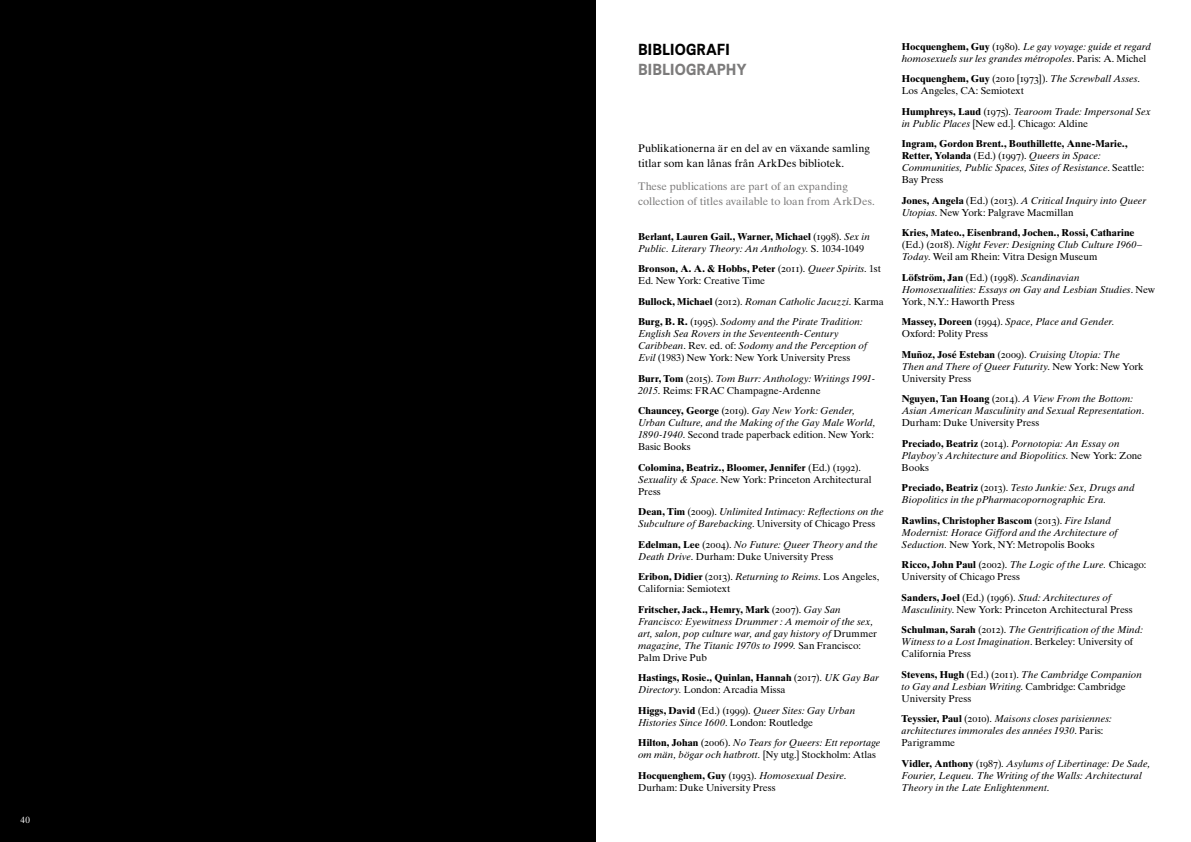
<style>
.page{position:relative;width:1191px;height:842px;background:#fff}
.page>*{position:absolute;margin:0;border:0;box-sizing:border-box;transform-origin:0 0}
.t1{font:700 16px "Brezel Grotesk";letter-spacing:-.005em;color:#7c7b7b}
.t2{font:700 16px "Brezel Grotesk";letter-spacing:-.005em;color:#000}
.t3{font:11px/14.5px "Times Ten LT Std";letter-spacing:-.005em;color:#7c7b7b}
.t4{font:11px/14.5px "Times Ten LT Std";letter-spacing:-.005em;color:#000}
.t5{font:italic 10px/12px "Times Ten LT Std";letter-spacing:.005em;color:#000}
.t6{font:10px/12px "Times Ten LT Std";letter-spacing:-.015em;color:#000}
.t7{font:700 10px/12px "Times Ten LT Std";letter-spacing:.005em;color:#000}
.t8{font:10px/12px "Times Ten LT Std";letter-spacing:.01em;color:#000}
.t9{font:9px "Times Ten LT Std";color:#fff}
.s1{font-weight:700;font-style:normal}
.s2{font-style:normal}
.s3{font-weight:700}
.s4{font-style:italic}
.s5{font-style:inherit}
.s6{font-size:7px}
.s7{font-weight:400}
.s8{font-weight:400;font-style:italic}
</style>
<div class="page">
<div style="left:0;top:0;width:595px;height:842px;background:#000"></div>
<p class="t9" style="left:21px;top:814px;width:11px">40</p>
<h1 class="t2" style="left:638px;top:39px;width:94px">BIBLIOGRAFI</h1>
<h1 class="t1" style="left:638px;top:59px;width:110px">BIBLIOGRAPHY</h1>
<p class="t4" style="left:638px;top:141px;width:233px">Publikationerna är en del av en växande samling titlar som kan lånas från ArkDes bibliotek.</p>
<p class="t3" style="left:638px;top:179px;width:238px">These publications are part of an expanding collection of titles available to loan from ArkDes.</p>
<p class="t5" style="left:638px;top:230px;width:233px"><span class="s1">Berlant, Lauren Gail., Warner, Michael</span> <span class="s2">(1998).</span> Sex in<br>Public. Literary Theory: An Anthology. <span class="s2">S. 1034-1049</span></p>
<p class="t6" style="left:638px;top:263px;width:244px"><span class="s3">Bronson, A. A. &amp; Hobbs, Peter</span> (2011). <span class="s4">Queer Spirits</span>. 1st<br>Ed. New York: Creative Time</p>
<p class="t5" style="left:638px;top:291px;width:247px;line-height:20.5px"><span class="s1">Bullock, Michael</span> <span class="s2">(2012).</span> Roman Catholic Jacuzzi<span class="s2">. Karma<br></span><span class="s1">Burg, B. R.</span> <span class="s2">(1995).</span> Sodomy and the Pirate Tradition:</p>
<p class="t5" style="left:638px;top:328px;width:231px">English Sea Rovers in the Seventeenth-Century<br>Caribbean<span class="s2">. Rev. ed. of:</span> Sodomy and the Perception of<br>Evil <span class="s2">(1983) New York: New York University Press</span></p>
<p class="t8" style="left:638px;top:372px;width:238px"><span class="s3">Burr, Tom</span> (2015). <span class="s4">Tom Burr: Anthology: Writings 1991-<br>2015</span>. Reims: FRAC Champagne-Ardenne</p>
<p class="t5" style="left:638px;top:405px;width:239px"><span class="s1">Chauncey, George</span> <span class="s2">(2019).</span> Gay New York: Gender, Urban Culture, and the Making of the Gay Male World, 1890-1940<span class="s2">. Second trade paperback edition. New York:<br>Basic Books</span></p>
<p class="t6" style="left:638px;top:461px;width:235px"><span class="s3">Colomina, Beatriz., Bloomer, Jennifer</span> (Ed.) (1992).<br><span class="s4">Sexuality &amp; Space</span>. New York: Princeton Architectural<br>Press</p>
<p class="t5" style="left:638px;top:506px;width:247px"><span class="s1">Dean, Tim</span> <span class="s2">(2009).</span> Unlimited Intimacy: Reflections on the<br>Subculture of Barebacking<span class="s2">. University of Chicago Press</span></p>
<p class="t5" style="left:638px;top:538px;width:241px"><span class="s1">Edelman, Lee</span> <span class="s2">(2004).</span> No Future: Queer Theory and the<br>Death Drive<span class="s2">. Durham: Duke University Press</span></p>
<p class="t6" style="left:638px;top:571px;width:243px"><span class="s3">Eribon, Didier</span> (2013). <span class="s4">Returning to Reims</span>. Los Angeles,<br>California: Semiotext</p>
<p class="t5" style="left:638px;top:603px;width:240px"><span class="s1">Fritscher, Jack., Hemry, Mark</span> <span class="s2">(2007).</span> Gay San Francisco: Eyewitness Drummer : A memoir of the sex, art, salon, pop culture war, and gay history of <span class="s2">Drummer </span>magazine, The Titanic <span class="s5">1970</span><span class="s6">s</span> to <span class="s5">1999</span>. <span class="s2">San Francisco:<br>Palm Drive Pub</span></p>
<p class="t7" style="left:638px;top:672px;width:243px">Hastings, Rosie., Quinlan, Hannah <span class="s7">(2017).</span> <span class="s8">UK Gay Bar<br>Directory.</span> <span class="s7">London: Arcadia Missa</span></p>
<p class="t5" style="left:638px;top:704px;width:219px"><span class="s1">Higgs, David</span> <span class="s2">(Ed.) (1999).</span> Queer Sites: Gay Urban<br>Histories Since 1600<span class="s2">. London: Routledge</span></p>
<p class="t5" style="left:638px;top:737px;width:244px"><span class="s1">Hilton, Johan</span> <span class="s2">(2006).</span> No Tears for Queers: Ett reportage om män, bögar och hatbrott. <span class="s2">[Ny utg.] Stockholm: Atlas</span></p>
<p class="t6" style="left:638px;top:769px;width:210px"><span class="s3">Hocquenghem, Guy</span> (1993). <span class="s4">Homosexual Desire</span>.<br>Durham: Duke University Press</p>
<p class="t5" style="left:901px;top:40px;width:251px"><span class="s1">Hocquenghem, Guy</span> <span class="s2">(1980).</span> Le gay voyage: guide et regard homosexuels sur les grandes métropoles<span class="s2">. Paris: A. Michel</span></p>
<p class="t6" style="left:901px;top:73px;width:240px"><span class="s3">Hocquenghem, Guy</span> (2010 [1973]). <span class="s4">The Screwball Asses</span>.<br>Los Angeles, CA: Semiotext</p>
<p class="t5" style="left:901px;top:105px;width:250px"><span class="s1">Humphreys, Laud</span> <span class="s2">(1975).</span> Tearoom Trade: Impersonal Sex in Public Places <span class="s2">[New ed.]. Chicago: Aldine</span></p>
<p class="t7" style="left:901px;top:138px;width:244px">Ingram, Gordon Brent., Bouthillette, Anne-Marie., Retter, Yolanda <span class="s7">(Ed.) (1997).</span> <span class="s8">Queers in Space:<br>Communities, Public Spaces, Sites of Resistance</span><span class="s7">. Seattle:<br>Bay Press</span></p>
<p class="t6" style="left:901px;top:194px;width:246px"><span class="s3">Jones, Angela</span> (Ed.) (2013). <span class="s4">A Critical Inquiry into Queer<br>Utopias</span>. New York: Palgrave Macmillan</p>
<p class="t7" style="left:901px;top:227px;width:242px">Kries, Mateo., Eisenbrand, Jochen., Rossi, Catharine <span class="s7">(Ed.) (2018).</span> <span class="s8">Night Fever: Designing Club Culture</span> <span class="s8">1960</span><span class="s8">–<br>Today</span><span class="s7">. Weil am Rhein: Vitra Design Museum</span></p>
<p class="t5" style="left:901px;top:271px;width:255px"><span class="s1">Löfström, Jan</span> <span class="s2">(Ed.) (1998).</span> Scandinavian<br>Homosexualities: Essays on Gay and Lesbian Studies<span class="s2">. New<br>York, N.Y.: Haworth Press</span></p>
<p class="t6" style="left:901px;top:316px;width:214px"><span class="s3">Massey, Doreen</span> (1994). <span class="s4">Space, Place and Gender.<br></span>Oxford: Polity Press</p>
<p class="t5" style="left:901px;top:348px;width:244px"><span class="s1">Muñoz, José Esteban</span> <span class="s2">(2009).</span> Cruising Utopia: The<br>Then and There of Queer Futurity<span class="s2">. New York: New York<br>University Press</span></p>
<p class="t5" style="left:901px;top:393px;width:244px"><span class="s1">Nguyen, Tan Hoang</span> <span class="s2">(2014).</span> A View From the Bottom:<br>Asian American Masculinity and Sexual Representation<span class="s2">.<br>Durham: Duke University Press</span></p>
<p class="t5" style="left:901px;top:437px;width:242px"><span class="s1">Preciado, Beatriz</span> <span class="s2">(2014).</span> Pornotopia: An Essay on<br>Playboy’s Architecture and Biopolitics. <span class="s2">New York: Zone<br>Books</span></p>
<p class="t5" style="left:901px;top:482px;width:234px"><span class="s1">Preciado, Beatriz</span> <span class="s2">(2013).</span> Testo Junkie: Sex, Drugs and<br>Biopolitics in the pPharmacopornographic Era.</p>
<p class="t5" style="left:901px;top:514px;width:217px"><span class="s1">Rawlins, Christopher Bascom</span> <span class="s2">(2013).</span> Fire Island<br>Modernist: Horace Gifford and the Architecture of<br>Seduction. <span class="s2">New York, NY: Metropolis Books</span></p>
<p class="t6" style="left:901px;top:559px;width:246px"><span class="s3">Ricco, John Paul</span> (2002). <span class="s4">The Logic of the Lure.</span> Chicago:<br>University of Chicago Press</p>
<p class="t6" style="left:901px;top:591px;width:233px"><span class="s3">Sanders, Joel</span> (Ed.) (1996). <span class="s4">Stud: Architectures of<br>Masculinity</span>. New York: Princeton Architectural Press</p>
<p class="t5" style="left:901px;top:624px;width:243px"><span class="s1">Schulman, Sarah</span> <span class="s2">(2012).</span> The Gentrification of the Mind:<br>Witness to a Lost Imagination<span class="s2">. Berkeley: University of<br>California Press</span></p>
<p class="t6" style="left:901px;top:668px;width:242px"><span class="s3">Stevens, Hugh</span> (Ed.) (2011). <span class="s4">The Cambridge Companion to Gay and Lesbian Writing</span>. Cambridge: Cambridge<br>University Press</p>
<p class="t5" style="left:901px;top:713px;width:212px"><span class="s1">Teyssier, Paul</span> <span class="s2">(2010).</span> Maisons closes parisiennes: architectures immorales des années 1930<span class="s2">. Paris:<br>Parigramme</span></p>
<p class="t5" style="left:901px;top:757px;width:250px"><span class="s1">Vidler, Anthony</span> <span class="s2">(1987).</span> Asylums of Libertinage: De Sade,<br>Fourier, Lequeu. The Writing of the Walls: Architectural<br>Theory in the Late Enlightenment<span class="s2">.</span></p>
</div>
